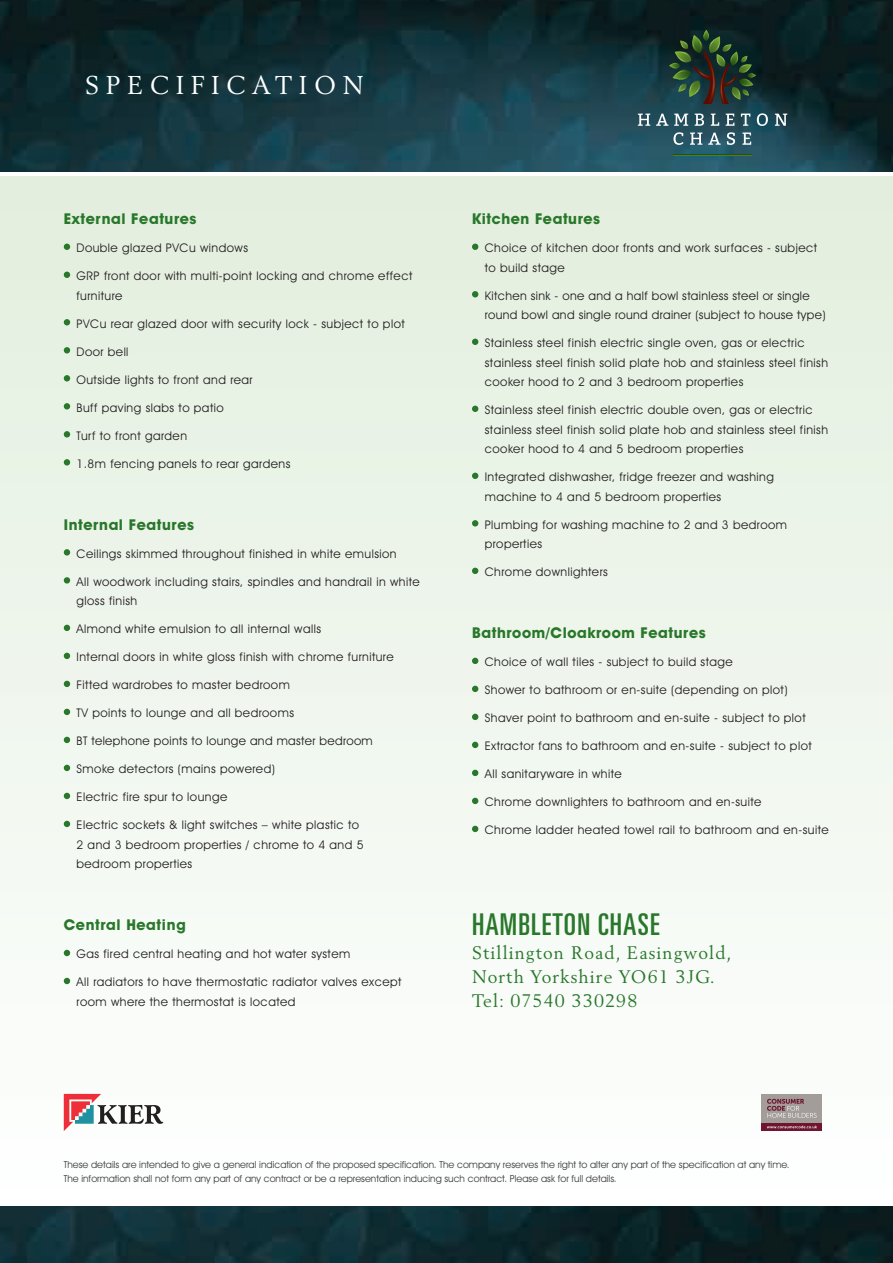
<style>
.page{position:relative;width:893px;height:1263px;background:#fff}
.page>*{position:absolute;margin:0;border:0;box-sizing:border-box;transform-origin:0 0}
.t1{font:ultra-condensed 30px "Univers";letter-spacing:.04em;color:#28772a}
.t2{font:25.5px "Berling";letter-spacing:.26em;color:#fff}
.t3{font:18px/24px "Berling";letter-spacing:.06em;color:#28772a}
.t4{font:700 15px "Avant Garde IT Cby BT";letter-spacing:.04em;color:#28772a}
.t5{font:12px/19.5px "Avant Garde IT Cby BT";letter-spacing:.04em;color:#231f20}
.t6{font:9.75px/13.5px "Avant Garde IT Cby BT";color:#3e3e3f}
</style>
<div class="page">
<div style="left:0;top:177px;width:893px;height:1024px;background:linear-gradient(to bottom,#e2eede,#fefffe)"></div>
<img style="left:0;top:0;width:893px;height:171px">
<img style="left:0;top:1206px;width:893px;height:57px">
<svg style="left:64px;top:1094px;width:99px;height:37px"></svg>
<svg style="left:64px;top:244px;width:6px;height:6px"></svg>
<svg style="left:64px;top:272px;width:6px;height:6px"></svg>
<svg style="left:64px;top:319px;width:6px;height:6px"></svg>
<svg style="left:64px;top:347px;width:6px;height:6px"></svg>
<svg style="left:64px;top:375px;width:6px;height:6px"></svg>
<svg style="left:64px;top:403px;width:6px;height:6px"></svg>
<svg style="left:64px;top:431px;width:6px;height:6px"></svg>
<svg style="left:64px;top:459px;width:6px;height:6px"></svg>
<svg style="left:64px;top:549px;width:6px;height:6px"></svg>
<svg style="left:64px;top:577px;width:6px;height:6px"></svg>
<svg style="left:64px;top:625px;width:6px;height:6px"></svg>
<svg style="left:64px;top:653px;width:6px;height:6px"></svg>
<svg style="left:64px;top:681px;width:6px;height:6px"></svg>
<svg style="left:64px;top:709px;width:6px;height:6px"></svg>
<svg style="left:64px;top:737px;width:6px;height:6px"></svg>
<svg style="left:64px;top:765px;width:6px;height:6px"></svg>
<svg style="left:64px;top:793px;width:6px;height:6px"></svg>
<svg style="left:64px;top:821px;width:6px;height:6px"></svg>
<svg style="left:64px;top:950px;width:6px;height:6px"></svg>
<svg style="left:64px;top:978px;width:6px;height:6px"></svg>
<svg style="left:472px;top:244px;width:6px;height:6px"></svg>
<svg style="left:472px;top:291px;width:6px;height:6px"></svg>
<svg style="left:472px;top:339px;width:6px;height:6px"></svg>
<svg style="left:472px;top:406px;width:6px;height:6px"></svg>
<svg style="left:472px;top:473px;width:6px;height:6px"></svg>
<svg style="left:472px;top:520px;width:6px;height:6px"></svg>
<svg style="left:472px;top:568px;width:6px;height:6px"></svg>
<svg style="left:472px;top:658px;width:6px;height:6px"></svg>
<svg style="left:472px;top:686px;width:6px;height:6px"></svg>
<svg style="left:472px;top:714px;width:6px;height:6px"></svg>
<svg style="left:472px;top:742px;width:6px;height:6px"></svg>
<svg style="left:472px;top:770px;width:6px;height:6px"></svg>
<svg style="left:472px;top:798px;width:6px;height:6px"></svg>
<svg style="left:472px;top:826px;width:6px;height:6px"></svg>
<svg style="left:762px;top:1123px;width:60px;height:8px"></svg>
<svg style="left:767px;top:1125px;width:50px;height:3px"></svg>
<div style="left:762px;top:1094px;width:60px;height:29px;background:#a39d99"></div>
<svg style="left:767px;top:1099px;width:50px;height:19px"></svg>
<svg style="left:674px;top:154px;width:77px;height:2px"></svg>
<svg style="left:669px;top:30px;width:87px;height:74px;background:#253c2c"></svg>
<svg style="left:638px;top:114px;width:12px;height:12px"></svg>
<svg style="left:656px;top:114px;width:12px;height:12px"></svg>
<svg style="left:674px;top:114px;width:14px;height:12px"></svg>
<svg style="left:695px;top:114px;width:9px;height:12px"></svg>
<svg style="left:711px;top:114px;width:8px;height:12px"></svg>
<svg style="left:726px;top:114px;width:8px;height:12px"></svg>
<svg style="left:741px;top:114px;width:9px;height:12px"></svg>
<svg style="left:757px;top:113px;width:11px;height:13px"></svg>
<svg style="left:775px;top:114px;width:12px;height:12px"></svg>
<svg style="left:673px;top:132px;width:10px;height:13px"></svg>
<svg style="left:690px;top:133px;width:12px;height:12px"></svg>
<svg style="left:708px;top:133px;width:13px;height:12px"></svg>
<svg style="left:727px;top:132px;width:8px;height:13px"></svg>
<svg style="left:742px;top:133px;width:9px;height:12px"></svg>
<h2 class="t2" style="left:85px;top:70px;width:280px">SPECIFICATION</h2>
<p class="t4" style="left:64px;top:210px;width:134px">External Features</p>
<p class="t5" style="left:77px;top:238px;width:173px">Double glazed PVCu windows</p>
<p class="t5" style="left:77px;top:266px;width:337px">GRP front door with multi-point locking and chrome effect furniture</p>
<p class="t5" style="left:77px;top:313px;width:330px">PVCu rear glazed door with security lock - subject to plot</p>
<p class="t5" style="left:77px;top:341px;width:53px">Door bell</p>
<p class="t5" style="left:77px;top:369px;width:178px">Outside lights to front and rear</p>
<p class="t5" style="left:77px;top:397px;width:149px">Buff paving slabs to patio</p>
<p class="t5" style="left:77px;top:425px;width:112px">Turf to front garden</p>
<p class="t5" style="left:77px;top:453px;width:215px">1.8m fencing panels to rear gardens</p>
<p class="t4" style="left:64px;top:515px;width:132px">Internal Features</p>
<p class="t5" style="left:77px;top:544px;width:322px">Ceilings skimmed throughout finished in white emulsion</p>
<p class="t5" style="left:77px;top:572px;width:345px">All woodwork including stairs, spindles and handrail in white gloss finish</p>
<p class="t5" style="left:77px;top:619px;width:246px">Almond white emulsion to all internal walls</p>
<p class="t5" style="left:77px;top:647px;width:319px">Internal doors in white gloss finish with chrome furniture</p>
<p class="t5" style="left:77px;top:675px;width:215px">Fitted wardrobes to master bedroom</p>
<p class="t5" style="left:77px;top:703px;width:219px">TV points to lounge and all bedrooms</p>
<p class="t5" style="left:77px;top:731px;width:298px">BT telephone points to lounge and master bedroom</p>
<p class="t5" style="left:77px;top:759px;width:200px">Smoke detectors (mains powered)</p>
<p class="t5" style="left:77px;top:787px;width:152px">Electric fire spur to lounge</p>
<p class="t5" style="left:77px;top:815px;width:288px">Electric sockets &amp; light switches – white plastic to<br>2 and 3 bedroom properties / chrome to 4 and 5 bedroom properties</p>
<p class="t4" style="left:64px;top:916px;width:124px">Central Heating</p>
<p class="t5" style="left:77px;top:944px;width:275px">Gas fired central heating and hot water system</p>
<p class="t5" style="left:77px;top:972px;width:326px">All radiators to have thermostatic radiator valves except room where the thermostat is located</p>
<p class="t4" style="left:472px;top:210px;width:130px">Kitchen Features</p>
<p class="t5" style="left:485px;top:238px;width:334px">Choice of kitchen door fronts and work surfaces - subject to build stage</p>
<p class="t5" style="left:485px;top:285px;width:342px">Kitchen sink - one and a half bowl stainless steel or single round bowl and single round drainer (subject to house type)</p>
<p class="t5" style="left:485px;top:333px;width:345px">Stainless steel finish electric single oven, gas or electric stainless steel finish solid plate hob and stainless steel finish cooker hood to 2 and 3 bedroom properties</p>
<p class="t5" style="left:485px;top:400px;width:345px">Stainless steel finish electric double oven, gas or electric stainless steel finish solid plate hob and stainless steel finish cooker hood to 4 and 5 bedroom properties</p>
<p class="t5" style="left:485px;top:467px;width:291px">Integrated dishwasher, fridge freezer and washing machine to 4 and 5 bedroom properties</p>
<p class="t5" style="left:485px;top:514px;width:304px">Plumbing for washing machine to 2 and 3 bedroom properties</p>
<p class="t5" style="left:485px;top:562px;width:125px">Chrome downlighters</p>
<p class="t4" style="left:472px;top:624px;width:235px">Bathroom/Cloakroom Features</p>
<p class="t5" style="left:485px;top:652px;width:250px">Choice of wall tiles - subject to build stage</p>
<p class="t5" style="left:485px;top:680px;width:304px">Shower to bathroom or en-suite (depending on plot)</p>
<p class="t5" style="left:485px;top:708px;width:322px">Shaver point to bathroom and en-suite - subject to plot</p>
<p class="t5" style="left:485px;top:736px;width:328px">Extractor fans to bathroom and en-suite - subject to plot</p>
<p class="t5" style="left:485px;top:764px;width:139px">All sanitaryware in white</p>
<p class="t5" style="left:485px;top:792px;width:278px">Chrome downlighters to bathroom and en-suite</p>
<p class="t5" style="left:485px;top:820px;width:345px">Chrome ladder heated towel rail to bathroom and en-suite</p>
<h1 class="t1" style="left:472px;top:907px;width:189px">HAMBLETON CHASE</h1>
<h3 class="t3" style="left:472px;top:940px;width:261px">Stillington Road, Easingwold,<br>North Yorkshire YO61 3JG.<br>Tel: 07540 330298</h3>
<p class="t6" style="left:64px;top:1158px;width:727px">These details are intended to give a general indication of the proposed specification. The company reserves the right to alter any part of the specification at any time.<br>The information shall not form any part of any contract or be a representation inducing such contract. Please ask for full details.</p>
</div>
